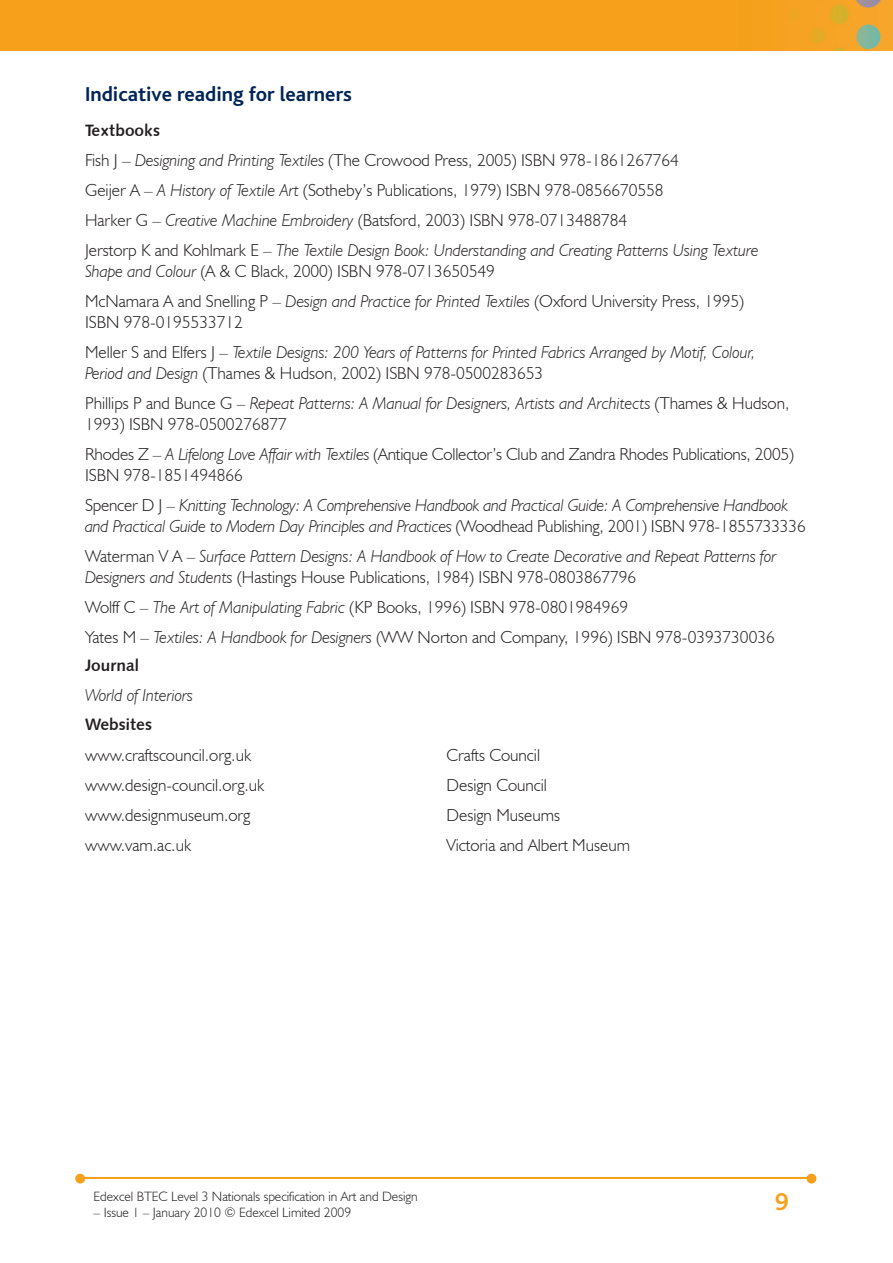
<style>
.page{position:relative;width:893px;height:1263px;background:#fff}
.page>*{position:absolute;margin:0;border:0;box-sizing:border-box;transform-origin:0 0}
.t1{font:700 25.5px "Bliss";color:#f6a01b}
.t2{font:700 21px "Bliss";color:#002556}
.t3{font:300 17.25px/30px "Humanist 521 BT";color:#231f20}
.t4{font:italic 300 17.25px/30px "Humanist 521 BT";color:#231f20}
.t5{font:16.5px "Humanist 531 BT Bold A";color:#231f20}
.t6{font:300 13.5px "Humanist 521 BT";color:#231f20}
.s1{font-style:italic}
.s2{font-style:normal}
</style>
<div class="page">
<img style="left:0;top:0;width:893px;height:51px">
<hr style="left:82px;top:1178px;width:728px;height:1px;background:#f6a01b">
<svg style="left:807px;top:1174px;width:9px;height:9px"></svg>
<svg style="left:75px;top:1174px;width:10px;height:9px"></svg>
<p class="t2" style="left:85px;top:83px;width:268px">Indicative reading for learners</p>
<p class="t5" style="left:85px;top:120px;width:77px">Textbooks</p>
<p class="t3" style="left:85px;top:144px;width:675px">Fish J – <span class="s1">Designing and Printing Textiles</span> (The Crowood Press, 2005) ISBN 978-1861267764<br>Geijer A – <span class="s1">A History of Textile Art</span> (Sotheby’s Publications, 1979) ISBN 978-0856670558<br>Harker G – <span class="s1">Creative Machine Embroidery</span> (Batsford, 2003) ISBN 978-0713488784<br>Jerstorp K and Kohlmark E – <span class="s1">The Textile Design Book: Understanding and Creating Patterns Using Texture</span></p>
<p class="t3" style="left:85px;top:255px;width:661px"><span class="s1">Shape and Colour</span> (A &amp; C Black, 2000) ISBN 978-0713650549<br>McNamara A and Snelling P – <span class="s1">Design and Practice for Printed Textiles</span> (Oxford University Press, 1995)</p>
<p class="t4" style="left:85px;top:307px;width:672px"><span class="s2">ISBN 978-0195533712<br>Meller S and Elfers J –</span> Textile Designs: 200 Years of Patterns for Printed Fabrics Arranged by Motif, Colour,</p>
<p class="t3" style="left:85px;top:357px;width:706px"><span class="s1">Period and Design</span> (Thames &amp; Hudson, 2002) ISBN 978-0500283653<br>Phillips P and Bunce G – <span class="s1">Repeat Patterns: A Manual for Designers, Artists and Architects</span> (Thames &amp; Hudson,</p>
<p class="t3" style="left:85px;top:408px;width:710px">1993) ISBN 978-0500276877<br>Rhodes Z – <span class="s1">A Lifelong Love Affair with Textiles</span> (Antique Collector’s Club and Zandra Rhodes Publications, 2005)</p>
<p class="t4" style="left:85px;top:460px;width:704px"><span class="s2">ISBN 978-1851494866<br>Spencer D J –</span> Knitting Technology: A Comprehensive Handbook and Practical Guide: A Comprehensive Handbook</p>
<p class="t4" style="left:85px;top:511px;width:722px">and Practical Guide to Modern Day Principles and Practices <span class="s2">(Woodhead Publishing, 2001) ISBN 978-1855733336<br>Waterman V A –</span> Surface Pattern Designs: A Handbook of How to Create Decorative and Repeat Patterns for</p>
<p class="t3" style="left:85px;top:561px;width:691px"><span class="s1">Designers and Students</span> (Hastings House Publications, 1984) ISBN 978-0803867796<br>Wolff C – <span class="s1">The Art of Manipulating Fabric</span> (KP Books, 1996) ISBN 978-0801984969<br>Yates M – <span class="s1">Textiles: A Handbook for Designers</span> (WW Norton and Company, 1996) ISBN 978-0393730036</p>
<p class="t5" style="left:85px;top:655px;width:55px">Journal</p>
<p class="t4" style="left:85px;top:680px;width:110px">World of Interiors</p>
<p class="t5" style="left:85px;top:714px;width:69px">Websites</p>
<p class="t3" style="left:85px;top:739px;width:168px">www.craftscouncil.org.uk</p>
<p class="t3" style="left:446px;top:739px;width:95px">Crafts Council</p>
<p class="t3" style="left:85px;top:769px;width:181px">www.design-council.org.uk</p>
<p class="t3" style="left:446px;top:769px;width:102px">Design Council</p>
<p class="t3" style="left:85px;top:799px;width:167px">www.designmuseum.org</p>
<p class="t3" style="left:446px;top:799px;width:115px">Design Museums</p>
<p class="t3" style="left:85px;top:830px;width:108px">www.vam.ac.uk</p>
<p class="t3" style="left:446px;top:830px;width:185px">Victoria and Albert Museum</p>
<p class="t6" style="left:94px;top:1188px;width:326px">Edexcel BTEC Level 3 Nationals specification in Art and Design</p>
<p class="t6" style="left:94px;top:1204px;width:259px">– Issue 1 – January 2010 © Edexcel Limited 2009</p>
<h1 class="t1" style="left:775px;top:1189px;width:15px">9</h1>
</div>
